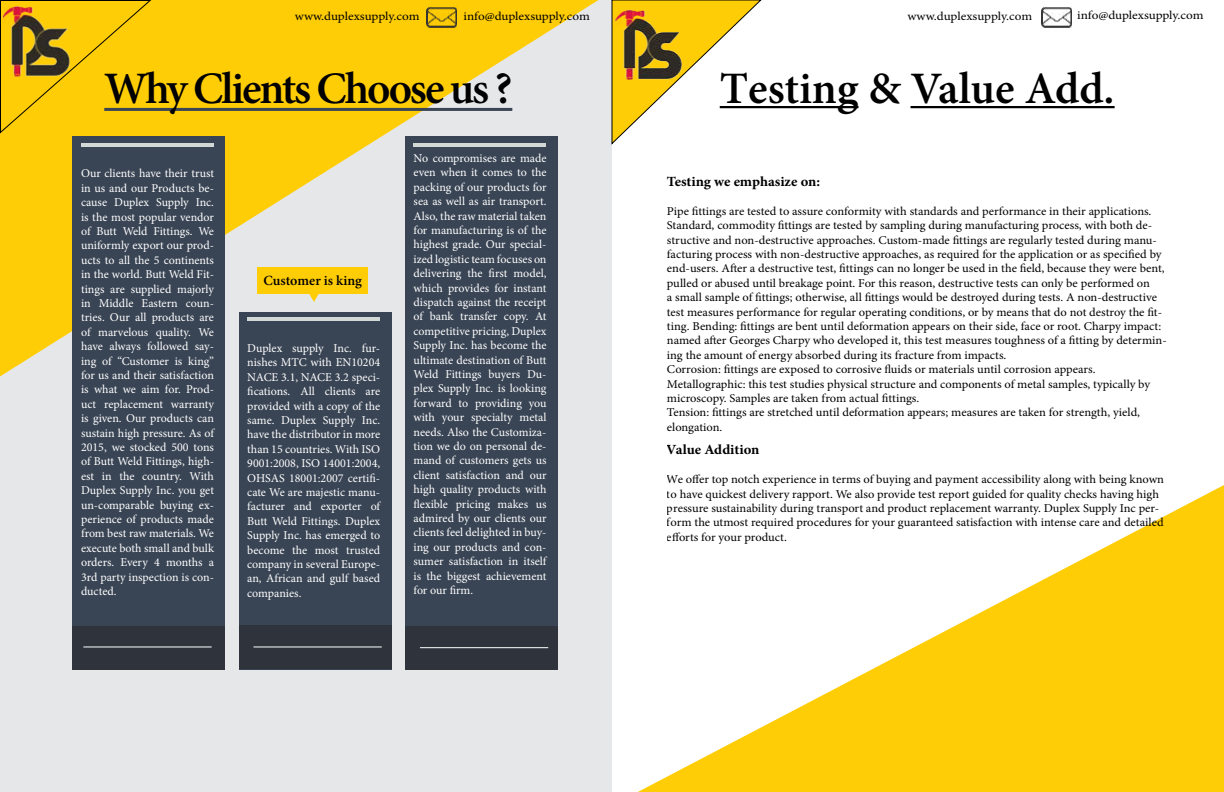
<style>
.page{position:relative;width:1224px;height:792px;background:#fff}
.page>*{position:absolute;margin:0;border:0;box-sizing:border-box;transform-origin:0 0}
.t1{font:600 45px "Minion Pro";letter-spacing:-.04em;color:#000}
.t2{font:600 45px "Minion Pro";color:#000}
.t3{font:700 14px "Minion Pro";letter-spacing:-.005em;color:#000;scale:1.04 1}
.t4{font:600 14px "Minion Pro";color:#000}
.t5{font:12px/14.4px "Minion Pro";color:#fff;text-align:justify}
.t6{font:12px/14.4px "Minion Pro";color:#000;scale:1.04 1}
.t7{font:12px "Minion Pro";color:#000;scale:1.1 1}
</style>
<div class="page">
<hr style="left:720px;top:106px;width:138px;height:2px;background:#000">
<hr style="left:911px;top:106px;width:204px;height:2px;background:#000">
<div style="left:0;top:0;width:612px;height:792px;background:#e6e7e8"></div>
<svg style="left:0;top:0;width:598px;height:376px;fill:#ffcd05"></svg>
<div style="left:72px;top:136px;width:153px;height:528px;background:#394454"></div>
<div style="left:72px;top:626px;width:153px;height:44px;background:#2e333c"></div>
<hr style="left:81px;top:144px;width:133px;height:3px;background:#d2d8d6">
<hr style="left:83px;top:647px;width:129px;height:1px;background:#fff">
<hr style="left:104px;top:108px;width:408px;height:3px;background:#394454">
<div style="left:239px;top:312px;width:153px;height:358px;background:#394454"></div>
<div style="left:239px;top:626px;width:153px;height:43px;background:#2e333c"></div>
<hr style="left:247px;top:317px;width:133px;height:4px;background:#d2d8d6">
<hr style="left:253px;top:647px;width:129px;height:1px;background:#fff">
<div style="left:405px;top:136px;width:152px;height:528px;background:#394454"></div>
<div style="left:405px;top:626px;width:152px;height:44px;background:#2e333c"></div>
<hr style="left:413px;top:144px;width:133px;height:3px;background:#d2d8d6">
<hr style="left:420px;top:647px;width:128px;height:1px;background:#fff">
<div style="left:258px;top:267px;width:110px;height:27px;background:#ffcd05"></div>
<svg style="left:308px;top:294px;width:12px;height:8px"></svg>
<img style="left:426px;top:6px;width:31px;height:26px">
<img style="left:1041px;top:6px;width:31px;height:22px">
<div style="left:0;top:0;width:153px;height:135px;background:#ffcd05"></div>
<svg style="left:611px;top:0;width:152px;height:145px"></svg>
<img style="left:0;top:0;width:87px;height:94px">
<img style="left:611px;top:1px;width:88px;height:96px">
<svg style="left:638px;top:485px;width:586px;height:307px"></svg>
<p class="t7" style="left:295px;top:8px;width:115px">www.duplexsupply.com</p>
<p class="t7" style="left:463px;top:8px;width:116px">info@duplexsupply.com</p>
<p class="t7" style="left:907px;top:8px;width:115px">www.duplexsupply.com</p>
<p class="t7" style="left:1077px;top:7px;width:116px">info@duplexsupply.com</p>
<h1 class="t1" style="left:104px;top:58px;width:410px">Why Clients Choose us ?</h1>
<p class="t5" style="left:81px;top:166px;width:134px">Our clients have their trust in us and our Products be&shy;cause Duplex Supply Inc. is the most popular vendor of Butt Weld Fittings. We uniformly export our prod&shy;ucts to all the 5 continents in the world. Butt Weld Fit&shy;tings are supplied majorly in Middle Eastern coun&shy;tries. Our all products are of marvelous quality. We have always followed say&shy;ing of “Customer is king” for us and their satisfaction is what we aim for. Prod&shy;uct replacement warranty is given. Our products can sustain high pressure. As of 2015, we stocked 500 tons of Butt Weld Fittings, high&shy;est in the country. With Duplex Supply Inc. you get un-comparable buying ex&shy;perience of products made from best raw materials. We execute both small and bulk orders. Every 4 months a 3rd party inspection is con&shy;ducted.</p>
<p class="t4" style="left:263px;top:271px;width:100px">Customer is king</p>
<p class="t5" style="left:247px;top:341px;width:134px">Duplex supply Inc. fur&shy;nishes MTC with EN10204<br>NACE 3.1, NACE 3.2 speci&shy;fications. All clients are provided with a copy of the same. Duplex Supply Inc. have the distributor in more than 15 countries. With ISO 9001:2008, ISO 14001:2004, OHSAS 18001:2007 certifi&shy;cate We are majestic manu&shy;facturer and exporter of Butt Weld Fittings. Duplex Supply Inc. has emerged to become the most trusted company in several Europe&shy;an, African and gulf based companies.</p>
<p class="t5" style="left:414px;top:151px;width:134px">No compromises are made even when it comes to the packing of our products for sea as well as air transport.<br>Also, the raw material taken for manufacturing is of the highest grade. Our special&shy;ized logistic team focuses on delivering the first model, which provides for instant dispatch against the receipt of bank transfer copy. At competitive pricing, Duplex Supply Inc. has become the ultimate destination of Butt Weld Fittings buyers Du&shy;plex Supply Inc. is looking forward to providing you with your specialty metal needs. Also the Customiza&shy;tion we do on personal de&shy;mand of customers gets us client satisfaction and our high quality products with flexible pricing makes us admired by our clients our clients feel delighted in buy&shy;ing our products and con&shy;sumer satisfaction in itself is the biggest achievement for our firm.</p>
<h1 class="t2" style="left:720px;top:57px;width:396px">Testing &amp; Value Add.</h1>
<p class="t3" style="left:667px;top:172px;width:149px">Testing we emphasize on:</p>
<p class="t6" style="left:667px;top:204px;width:482px">Pipe fittings are tested to assure conformity with standards and performance in their applications.<br>Standard, commodity fittings are tested by sampling during manufacturing process, with both de&shy;structive and non-destructive approaches. Custom-made fittings are regularly tested during manu&shy;facturing process with non-destructive approaches, as required for the application or as specified by end-users. After a destructive test, fittings can no longer be used in the field, because they were bent, pulled or abused until breakage point. For this reason, destructive tests can only be performed on<br>a small sample of fittings; otherwise, all fittings would be destroyed during tests. A non-destructive test measures performance for regular operating conditions, or by means that do not destroy the fit&shy;ting. Bending: fittings are bent until deformation appears on their side, face or root. Charpy impact: named after Georges Charpy who developed it, this test measures toughness of a fitting by determin&shy;ing the amount of energy absorbed during its fracture from impacts.<br>Corrosion: fittings are exposed to corrosive fluids or materials until corrosion appears.<br>Metallographic: this test studies physical structure and components of metal samples, typically by microscopy. Samples are taken from actual fittings.<br>Tension: fittings are stretched until deformation appears; measures are taken for strength, yield, elongation.</p>
<p class="t3" style="left:667px;top:440px;width:91px">Value Addition</p>
<p class="t6" style="left:667px;top:472px;width:480px">We offer top notch experience in terms of buying and payment accessibility along with being known to have quickest delivery rapport. We also provide test report guided for quality checks having high pressure sustainability during transport and product replacement warranty. Duplex Supply Inc per&shy;form the utmost required procedures for your guaranteed satisfaction with intense care and detailed efforts for your product.</p>
</div>
